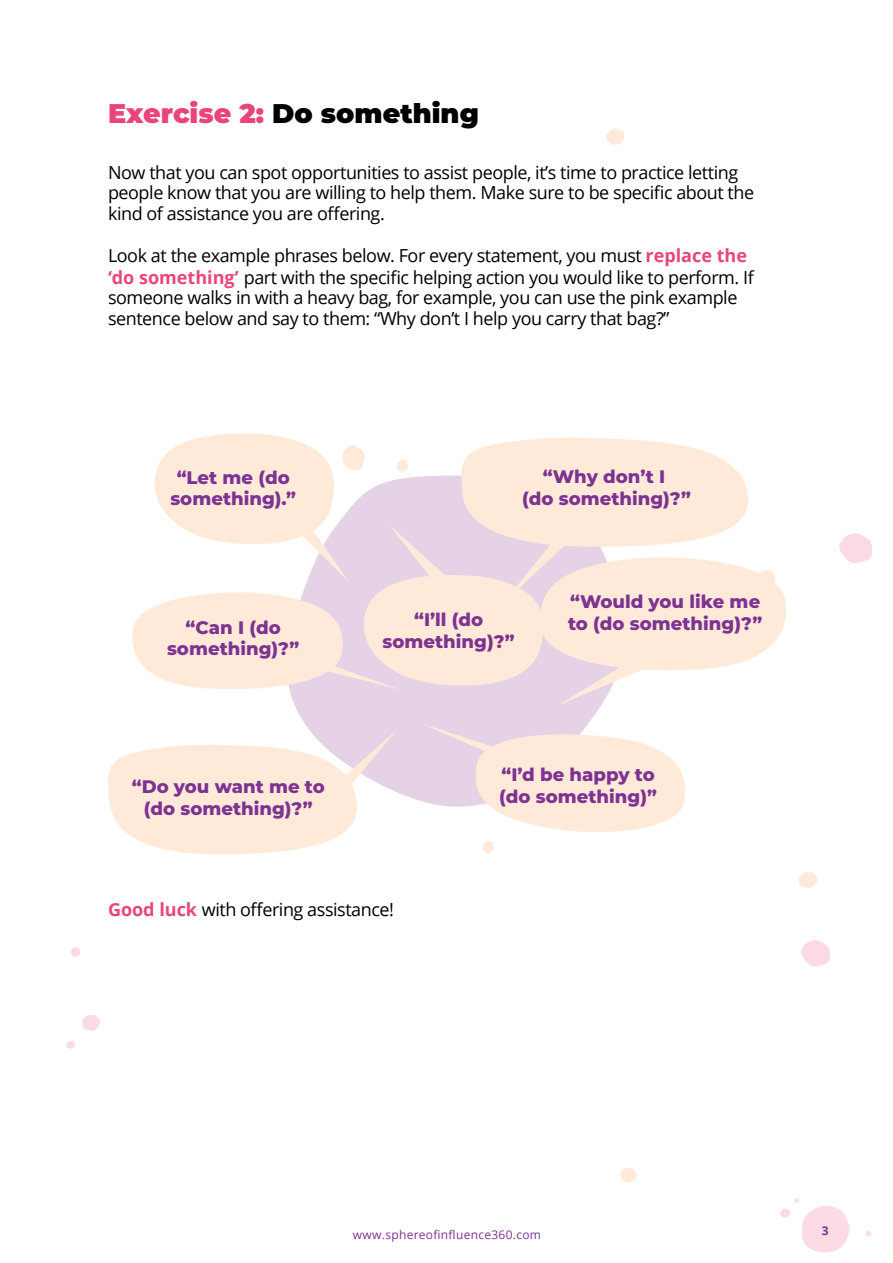
<style>
.page{position:relative;width:893px;height:1263px;background:#fff}
.page>*{position:absolute;margin:0;border:0;box-sizing:border-box;transform-origin:0 0}
.t1{font:900 27px "Montserrat";color:#000}
.t2{font:800 18.15px/21.8px "Montserrat";color:#7d3392;text-align:center}
.t3{font:18px/21px "Open Sans";letter-spacing:-.025em;color:#000}
.t4{font:12px "Open Sans";letter-spacing:.025em;color:#7e3191}
.t5{font:700 12px "Open Sans";color:#7e3191}
.s1{color:#e94677}
.s2{font-weight:700;color:#e94677}
</style>
<div class="page">
<svg style="left:606px;top:128px;width:18px;height:17px"></svg>
<svg style="left:70px;top:947px;width:10px;height:10px"></svg>
<svg style="left:82px;top:1015px;width:18px;height:16px"></svg>
<svg style="left:66px;top:1041px;width:9px;height:8px"></svg>
<svg style="left:801px;top:940px;width:29px;height:27px"></svg>
<svg style="left:839px;top:533px;width:33px;height:30px"></svg>
<svg style="left:620px;top:1168px;width:17px;height:15px"></svg>
<svg style="left:799px;top:872px;width:18px;height:16px"></svg>
<svg style="left:865px;top:1231px;width:6px;height:5px"></svg>
<svg style="left:780px;top:1198px;width:70px;height:55px"></svg>
<div style="left:295px;top:706px;width:306px;height:95px;background:#e5d2e6"></div>
<svg style="left:483px;top:841px;width:11px;height:13px"></svg>
<svg style="left:108px;top:729px;width:289px;height:126px"></svg>
<svg style="left:421px;top:723px;width:264px;height:109px"></svg>
<svg style="left:132px;top:433px;width:654px;height:273px"></svg>
<h1 class="t1" style="left:108px;top:94px;width:372px"><span class="s1">Exercise 2:</span> Do something</h1>
<p class="t3" style="left:108px;top:161px;width:648px;line-height:20.5px">Now that you can spot opportunities to assist people, it’s time to practice letting people know that you are willing to help them. Make sure to be specific about the kind of assistance you are offering.</p>
<p class="t3" style="left:108px;top:245px;width:647px">Look at the example phrases below. For every statement, you must <span class="s2">replace the ‘do something’</span> part with the specific helping action you would like to perform. If someone walks in with a heavy bag, for example, you can use the pink example sentence below and say to them: “Why don’t I help you carry that bag?”</p>
<p class="t2" style="left:170px;top:465px;width:127px">“Let me (do something).”</p>
<p class="t2" style="left:167px;top:615px;width:134px">“Can I (do something)?”</p>
<p class="t2" style="left:132px;top:775px;width:194px">“Do you want me to (do something)?”</p>
<p class="t2" style="left:522px;top:464px;width:170px">“Why don’t I<br>(do something)?”</p>
<p class="t2" style="left:382px;top:608px;width:134px">“I’ll (do something)?”</p>
<p class="t2" style="left:568px;top:590px;width:196px;text-align:left">“Would you like me to (do something)?”</p>
<p class="t2" style="left:499px;top:763px;width:159px;text-align:left">“I’d be happy to (do something)”</p>
<p class="t3" style="left:108px;top:898px;width:287px"><span class="s2">Good luck</span> with offering assistance!</p>
<p class="t4" style="left:353px;top:1226px;width:190px">www.sphereofinfluence360.com</p>
<p class="t5" style="left:822px;top:1222px;width:8px">3</p>
</div>
